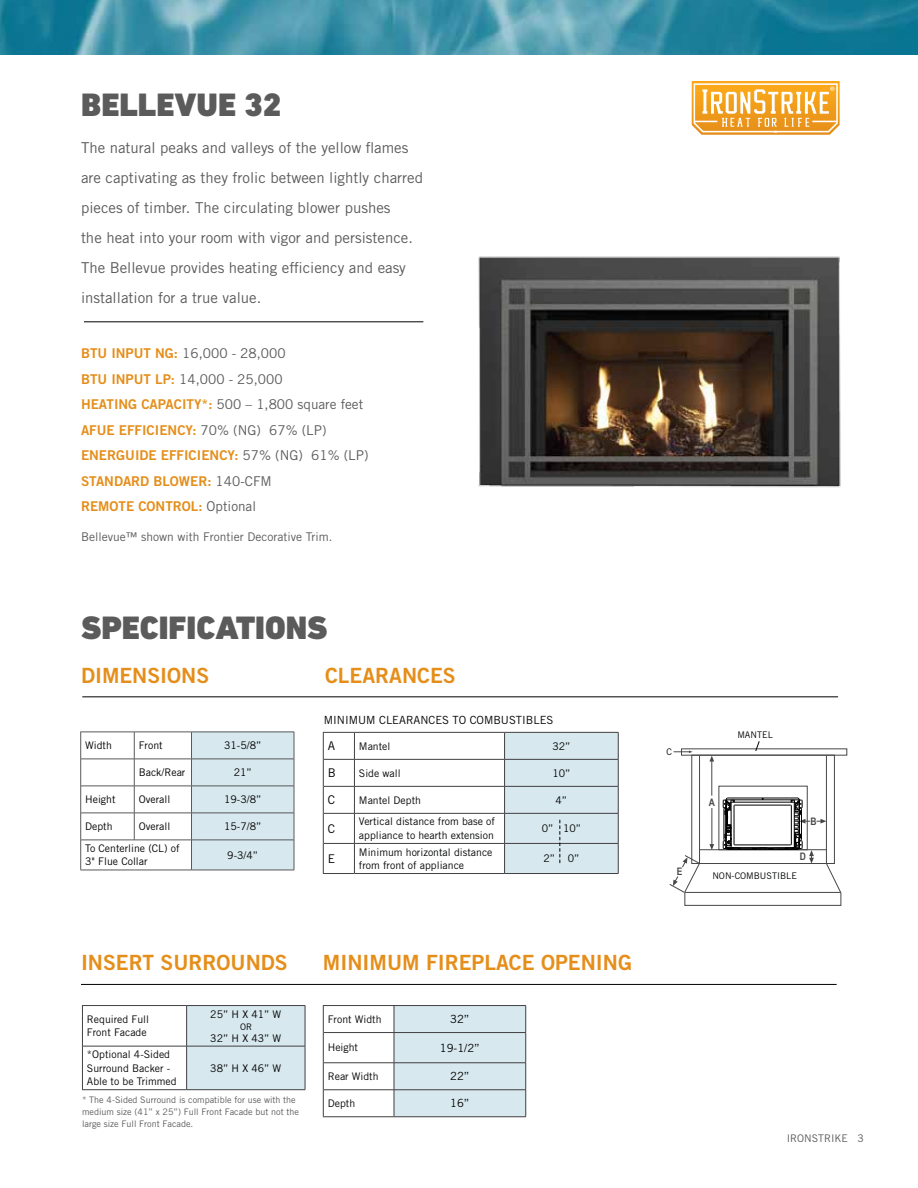
<style>
.page{position:relative;width:918px;height:1188px;background:#fff}
.page>*{position:absolute;margin:0;border:0;box-sizing:border-box;transform-origin:0 0}
.t1{font:900 33px "DIN Next LT Pro";color:#5b5b5b}
.t2{font:21px "Trade Gothic LT Std Bd 2";color:#e58e1a}
.t3{font:15px/30px "Trade Gothic LT Std";color:#5b5b5b}
.t4{font:13.5px/25.5px "Trade Gothic LT Std Bd 2";color:#e58e1a}
.t5{font:13.5px/25.5px "Trade Gothic LT Std";color:#5b5b5b}
.t6{font:12px "Trade Gothic LT Std";color:#5b5b5b}
.t7{font:12px "Trade Gothic LT Std";color:#000}
.t8{font:11.25px "Trade Gothic LT Std";color:#040705}
.t9{font:11.25px "Trade Gothic LT Std";color:#000}
.t10{font:10.5px/13.5px "Trade Gothic LT Std";color:#040705}
.t11{font:10.5px/13.5px "Trade Gothic LT Std";color:#000}
.t12{font:10.5px "Trade Gothic LT Std";color:#5b5b5b}
.t13{font:700 10.35px "Arial Narrow";color:#474749}
.t14{font:9.15px "Trade Gothic LT Std";color:#040705}
.t15{font:9px/12px "Trade Gothic LT Std";color:#5b5b5b}
.t16{font:9px "Trade Gothic LT Std";color:#000}
.s1{font-family:"Trade Gothic LT Std Bd 2";color:#e58e1a}
.s2{font-family:"Trade Gothic LT Std";color:#5b5b5b}
</style>
<div class="page">
<hr style="left:80px;top:732px;width:54px;height:1px;background:#58595b">
<hr style="left:134px;top:732px;width:58px;height:1px;background:#58595b">
<hr style="left:81px;top:759px;width:53px;height:1px;background:#58595b">
<hr style="left:134px;top:759px;width:58px;height:1px;background:#58595b">
<hr style="left:81px;top:786px;width:53px;height:1px;background:#58595b">
<hr style="left:134px;top:786px;width:58px;height:1px;background:#58595b">
<hr style="left:81px;top:813px;width:53px;height:1px;background:#58595b">
<hr style="left:134px;top:813px;width:58px;height:1px;background:#58595b">
<svg style="left:134px;top:732px;width:1px;height:108px"></svg>
<hr style="left:81px;top:840px;width:53px;height:1px;background:#58595b">
<hr style="left:134px;top:840px;width:58px;height:1px;background:#58595b">
<svg style="left:80px;top:732px;width:1px;height:108px"></svg>
<hr style="left:80px;top:840px;width:1px;height:30px;background:#58595b">
<hr style="left:80px;top:870px;width:54px;height:1px;background:#58595b">
<hr style="left:134px;top:870px;width:57px;height:1px;background:#58595b">
<svg style="left:191px;top:732px;width:104px;height:138px;background:#d1e1e6"></svg>
<hr style="left:192px;top:840px;width:102px;height:1px;background:#58595b">
<hr style="left:191px;top:840px;width:1px;height:30px;background:#58595b">
<hr style="left:294px;top:840px;width:1px;height:30px;background:#58595b">
<hr style="left:191px;top:870px;width:103px;height:1px;background:#58595b">
<hr style="left:323px;top:732px;width:31px;height:1px;background:#414042">
<hr style="left:354px;top:732px;width:151px;height:1px;background:#414042">
<hr style="left:324px;top:759px;width:30px;height:1px;background:#414042">
<hr style="left:354px;top:759px;width:151px;height:1px;background:#414042">
<hr style="left:324px;top:786px;width:30px;height:1px;background:#414042">
<hr style="left:354px;top:786px;width:151px;height:1px;background:#414042">
<hr style="left:324px;top:813px;width:30px;height:1px;background:#414042">
<hr style="left:354px;top:813px;width:151px;height:1px;background:#414042">
<hr style="left:324px;top:843px;width:30px;height:1px;background:#414042">
<hr style="left:354px;top:843px;width:151px;height:1px;background:#414042">
<svg style="left:323px;top:733px;width:1px;height:80px"></svg>
<hr style="left:323px;top:813px;width:1px;height:30px;background:#414042">
<hr style="left:323px;top:843px;width:1px;height:30px;background:#414042">
<svg style="left:354px;top:733px;width:1px;height:140px"></svg>
<hr style="left:323px;top:873px;width:31px;height:1px;background:#414042">
<hr style="left:354px;top:873px;width:150px;height:1px;background:#414042">
<div style="left:187px;top:1006px;width:118px;height:83px;background:#d7e8ee"></div>
<hr style="left:82px;top:1005px;width:105px;height:1px;background:#414042">
<hr style="left:83px;top:1046px;width:104px;height:1px;background:#414042">
<hr style="left:82px;top:1089px;width:105px;height:1px;background:#414042">
<hr style="left:82px;top:1006px;width:1px;height:40px;background:#414042">
<hr style="left:82px;top:1046px;width:1px;height:44px;background:#414042">
<hr style="left:187px;top:1005px;width:118px;height:1px;background:#414042">
<hr style="left:186px;top:1006px;width:1px;height:40px;background:#414042">
<hr style="left:305px;top:1006px;width:1px;height:40px;background:#414042">
<hr style="left:187px;top:1046px;width:118px;height:1px;background:#414042">
<hr style="left:186px;top:1046px;width:1px;height:44px;background:#414042">
<hr style="left:305px;top:1046px;width:1px;height:44px;background:#414042">
<hr style="left:187px;top:1089px;width:118px;height:1px;background:#414042">
<hr style="left:323px;top:1005px;width:71px;height:1px;background:#414042">
<hr style="left:324px;top:1032px;width:70px;height:1px;background:#414042">
<hr style="left:324px;top:1063px;width:70px;height:1px;background:#414042">
<hr style="left:324px;top:1090px;width:70px;height:1px;background:#414042">
<svg style="left:323px;top:1006px;width:1px;height:27px"></svg>
<hr style="left:323px;top:1033px;width:1px;height:30px;background:#414042">
<svg style="left:323px;top:1063px;width:1px;height:53px"></svg>
<hr style="left:323px;top:1116px;width:71px;height:1px;background:#414042">
<hr style="left:394px;top:1005px;width:132px;height:1px;background:#414042">
<svg style="left:394px;top:1006px;width:132px;height:111px;background:#d0e0e6"></svg>
<hr style="left:394px;top:1117px;width:132px;height:1px;background:#414042">
<hr style="left:81px;top:984px;width:756px;height:1px;background:#000">
<hr style="left:82px;top:696px;width:756px;height:1px;background:#000">
<img style="left:0;top:0;width:918px;height:55px">
<img style="left:478px;top:256px;width:363px;height:232px">
<svg style="left:692px;top:81px;width:148px;height:54px"></svg>
<hr style="left:84px;top:321px;width:339px;height:1px;background:#000">
<svg style="left:504px;top:732px;width:115px;height:142px;background:#cedde3"></svg>
<hr style="left:699px;top:755px;width:1px;height:108px;background:#474749">
<hr style="left:826px;top:756px;width:1px;height:108px;background:#474749">
<div style="left:681px;top:748px;width:166px;height:8px;border:1px solid #474749"></div>
<hr style="left:711px;top:761px;width:1px;height:35px;background:#474749">
<svg style="left:709px;top:756px;width:5px;height:6px"></svg>
<svg style="left:674px;top:751px;width:19px;height:2px"></svg>
<svg style="left:669px;top:798px;width:173px;height:108px"></svg>
<svg style="left:755px;top:741px;width:5px;height:10px"></svg>
<h1 class="t1" style="left:81px;top:85px;width:202px">BELLEVUE 32</h1>
<p class="t3" style="left:81px;top:132px;width:344px">The natural peaks and valleys of the yellow flames are captivating as they frolic between lightly charred pieces of timber. The circulating blower pushes<br>the heat into your room with vigor and persistence.<br>The Bellevue provides heating efficiency and easy installation for a true value.</p>
<p class="t5" style="left:81px;top:341px;width:284px"><span class="s1">BTU INPUT NG:</span> 16,000 - 28,000<br><span class="s1">BTU INPUT LP:</span> 14,000 - 25,000<br><span class="s1">HEATING CAPACITY*:</span> 500 – 1,800 square feet</p>
<p class="t4" style="left:81px;top:417px;width:289px">AFUE EFFICIENCY: <span class="s2">70% (NG) 67% (LP)<br></span>ENERGUIDE EFFICIENCY: <span class="s2">57% (NG) 61% (LP)<br></span>STANDARD BLOWER: <span class="s2">140-CFM<br></span>REMOTE CONTROL: <span class="s2">Optional</span></p>
<p class="t6" style="left:81px;top:530px;width:253px">Bellevue™ shown with Frontier Decorative Trim.</p>
<h1 class="t1" style="left:81px;top:608px;width:248px">SPECIFICATIONS</h1>
<h2 class="t2" style="left:81px;top:663px;width:130px">DIMENSIONS</h2>
<h2 class="t2" style="left:325px;top:663px;width:132px">CLEARANCES</h2>
<p class="t11" style="left:85px;top:739px;width:28px">Width</p>
<p class="t11" style="left:139px;top:739px;width:25px">Front</p>
<p class="t11" style="left:224px;top:739px;width:39px">31-5/8”</p>
<p class="t11" style="left:139px;top:766px;width:48px">Back/Rear</p>
<p class="t11" style="left:234px;top:766px;width:20px">21”</p>
<p class="t11" style="left:85px;top:793px;width:32px">Height</p>
<p class="t11" style="left:139px;top:793px;width:33px">Overall</p>
<p class="t11" style="left:224px;top:793px;width:39px">19-3/8”</p>
<p class="t11" style="left:85px;top:820px;width:29px">Depth</p>
<p class="t11" style="left:139px;top:820px;width:33px">Overall</p>
<p class="t11" style="left:224px;top:820px;width:39px">15-7/8”</p>
<p class="t11" style="left:85px;top:841px;width:96px">To Centerline (CL) of<br>3" Flue Collar</p>
<p class="t11" style="left:227px;top:848px;width:32px">9-3/4”</p>
<p class="t8" style="left:324px;top:713px;width:231px">MINIMUM CLEARANCES TO COMBUSTIBLES</p>
<p class="t7" style="left:328px;top:739px;width:9px">A</p>
<p class="t10" style="left:359px;top:739px;width:33px">Mantel</p>
<p class="t11" style="left:552px;top:739px;width:20px">32”</p>
<p class="t7" style="left:328px;top:766px;width:10px">B</p>
<p class="t10" style="left:359px;top:766px;width:43px">Side wall</p>
<p class="t11" style="left:552px;top:766px;width:20px">10”</p>
<p class="t7" style="left:328px;top:793px;width:9px">C</p>
<p class="t10" style="left:359px;top:793px;width:64px">Mantel Depth</p>
<p class="t11" style="left:556px;top:793px;width:13px">4”</p>
<p class="t7" style="left:328px;top:821px;width:9px">C</p>
<p class="t10" style="left:359px;top:815px;width:138px">Vertical distance from base of appliance to hearth extension</p>
<p class="t11" style="left:542px;top:822px;width:41px">0” 10”</p>
<p class="t7" style="left:328px;top:851px;width:9px">E</p>
<p class="t10" style="left:359px;top:845px;width:135px">Minimum horizontal distance from front of appliance</p>
<p class="t11" style="left:543px;top:852px;width:38px">2” 0”</p>
<h2 class="t2" style="left:81px;top:950px;width:208px">INSERT SURROUNDS</h2>
<h2 class="t2" style="left:323px;top:950px;width:311px">MINIMUM FIREPLACE OPENING</h2>
<p class="t10" style="left:87px;top:1012px;width:64px">Required Full<br>Front Facade</p>
<p class="t10" style="left:87px;top:1048px;width:91px">*Optional 4-Sided<br>Surround Backer -<br>Able to be Trimmed</p>
<p class="t11" style="left:210px;top:1007px;width:73px">25” H X 41” W</p>
<p class="t11" style="left:210px;top:1031px;width:73px">32” H X 43” W</p>
<p class="t16" style="left:240px;top:1022px;width:14px">OR</p>
<p class="t11" style="left:210px;top:1061px;width:73px">38” H X 46” W</p>
<p class="t15" style="left:82px;top:1094px;width:218px">* The 4-Sided Surround is compatible for use with the medium size (41” x 25”) Full Front Facade but not the large size Full Front Facade.</p>
<p class="t10" style="left:328px;top:1012px;width:55px">Front Width</p>
<p class="t9" style="left:450px;top:1012px;width:21px">32”</p>
<p class="t10" style="left:328px;top:1041px;width:32px">Height</p>
<p class="t9" style="left:440px;top:1041px;width:41px">19-1/2”</p>
<p class="t10" style="left:328px;top:1069px;width:52px">Rear Width</p>
<p class="t9" style="left:450px;top:1070px;width:21px">22”</p>
<p class="t10" style="left:328px;top:1096px;width:29px">Depth</p>
<p class="t9" style="left:450px;top:1097px;width:21px">16”</p>
<p class="t13" style="left:677px;top:864px;width:7px">E</p>
<p class="t14" style="left:737px;top:729px;width:37px">MANTEL</p>
<p class="t13" style="left:709px;top:794px;width:8px">A</p>
<p class="t13" style="left:810px;top:814px;width:8px">B</p>
<p class="t13" style="left:800px;top:848px;width:8px">D</p>
<p class="t14" style="left:712px;top:870px;width:86px">NON-COMBUSTIBLE</p>
<p class="t12" style="left:787px;top:1132px;width:79px">IRONSTRIKE 3</p>
</div>
